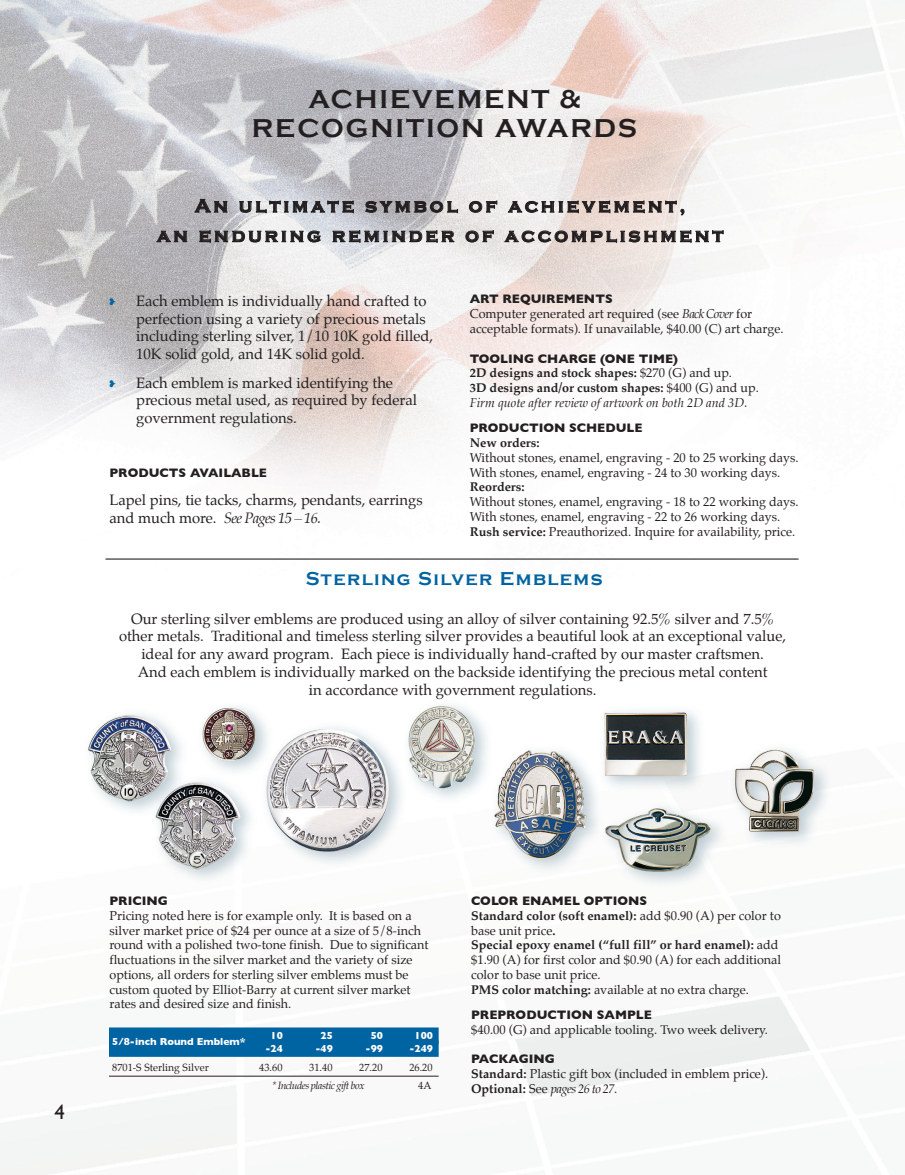
<style>
.page{position:relative;width:905px;height:1175px;background:#fff}
.page>*{position:absolute;margin:0;border:0;box-sizing:border-box;transform-origin:0 0}
.t1{font:700 26.55px/29.5px "Copperplate Gothic";letter-spacing:.07em;color:#231f20;text-align:center}
.t2{font:20.7px "Gill Sans";color:#231f20}
.t3{font:700 19.2px/29.5px "Copperplate Gothic";letter-spacing:.165em;color:#231f20;text-align:center}
.t4{font:700 19.2px "Copperplate Gothic";letter-spacing:.07em;color:#0063a2}
.t5{font:14.85px/17.7px "Palatino";color:#231f20}
.t6{font:12.6px/14.7px "Palatino";color:#231f20}
.t7{font:700 12.6px/14.7px "Palatino";color:#231f20}
.t8{font:700 12.6px "Gill Sans";color:#231f20}
.t9{font:700 10.35px "Gill Sans";color:#fff}
.t10{font:10.35px "Palatino";color:#231f20}
.t11{font:italic 10.35px "Palatino";letter-spacing:-.05em;color:#231f20}
.s1{color:#0063a2}
.s2{font-style:italic}
.s3{font-weight:400}
.s4{font-weight:400;font-style:italic}
.s5{font-weight:700}
</style>
<div class="page">
<img style="left:0;top:0;width:904px;height:1174px">
<hr style="left:105px;top:558px;width:693px;height:1px;background:#231f20">
<div style="left:109px;top:1027px;width:329px;height:16px;background:#0063a2"></div>
<div style="left:109px;top:1040px;width:329px;height:16px;background:#0063a2"></div>
<hr style="left:109px;top:1075px;width:329px;height:1px;background:#231f20">
<h1 class="t1" style="left:252px;top:85px;width:387px">ACHIEVEMENT &amp;<br>RECOGNITION AWARDS</h1>
<h3 class="t3" style="left:157px;top:191px;width:568px">An ultimate symbol of achievement,<br>an enduring reminder of accomplishment</h3>
<p class="t5" style="left:136px;top:292px;width:298px;text-indent:-27px"><span class="s1">•</span> Each emblem is individually hand crafted to perfection using a variety of precious metals including sterling silver, 1/10 10K gold filled, 10K solid gold, and 14K solid gold.</p>
<p class="t5" style="left:136px;top:373px;width:282px;text-indent:-27px"><span class="s1">•</span> Each emblem is marked identifying the precious metal used, as required by federal government regulations.</p>
<p class="t8" style="left:109px;top:465px;width:159px">PRODUCTS AVAILABLE</p>
<p class="t5" style="left:109px;top:491px;width:314px">Lapel pins, tie tacks, charms, pendants, earrings and much more. <span class="s2">See Pages 15 – 16.</span></p>
<p class="t8" style="left:470px;top:292px;width:144px">ART REQUIREMENTS</p>
<p class="t6" style="left:470px;top:306px;width:315px">Computer generated art required (see <span class="s2">Back Cover</span> for acceptable formats). If unavailable, $40.00 (C) art charge.</p>
<p class="t8" style="left:470px;top:351px;width:210px">TOOLING CHARGE (ONE TIME)</p>
<p class="t7" style="left:470px;top:365px;width:290px">2D designs and stock shapes: <span class="s3">$270 (G) and up.<br></span>3D designs and/or custom shapes: <span class="s3">$400 (G) and up.<br></span><span class="s4">Firm quote after review of artwork on both 2D and 3D.</span></p>
<p class="t8" style="left:470px;top:420px;width:174px">PRODUCTION SCHEDULE</p>
<p class="t7" style="left:470px;top:435px;width:71px">New orders:</p>
<p class="t6" style="left:470px;top:450px;width:330px">Without stones, enamel, engraving - 20 to 25 working days.<br>With stones, enamel, engraving - 24 to 30 working days.</p>
<p class="t7" style="left:470px;top:479px;width:56px">Reorders:</p>
<p class="t6" style="left:470px;top:494px;width:330px">Without stones, enamel, engraving - 18 to 22 working days.<br>With stones, enamel, engraving - 22 to 26 working days.<br><span class="s5">Rush service:</span> Preauthorized. Inquire for availability, price.</p>
<h3 class="t4" style="left:306px;top:567px;width:298px">Sterling Silver Emblems</h3>
<p class="t5" style="left:119px;top:609px;width:668px;text-align:center">Our sterling silver emblems are produced using an alloy of silver containing 92.5% silver and 7.5% other metals. Traditional and timeless sterling silver provides a beautiful look at an exceptional value, ideal for any award program. Each piece is individually hand-crafted by our master craftsmen.<br>And each emblem is individually marked on the backside identifying the precious metal content<br>in accordance with government regulations.</p>
<h2 class="t2" style="left:54px;top:1099px;width:12px">4</h2>
<p class="t8" style="left:109px;top:893px;width:60px">PRICING</p>
<p class="t6" style="left:109px;top:908px;width:320px">Pricing noted here is for example only. It is based on a silver market price of $24 per ounce at a size of 5/8-inch round with a polished two-tone finish. Due to significant fluctuations in the silver market and the variety of size options, all orders for sterling silver emblems must be custom quoted by Elliot-Barry at current silver market rates and desired size and finish.</p>
<p class="t9" style="left:112px;top:1035px;width:135px">5/8-inch Round Emblem*</p>
<p class="t9" style="left:270px;top:1029px;width:14px">10</p>
<p class="t9" style="left:320px;top:1029px;width:14px">25</p>
<p class="t9" style="left:370px;top:1029px;width:14px">50</p>
<p class="t9" style="left:414px;top:1029px;width:20px">100</p>
<p class="t9" style="left:265px;top:1042px;width:19px">-24</p>
<p class="t9" style="left:315px;top:1042px;width:19px">-49</p>
<p class="t9" style="left:365px;top:1042px;width:19px">-99</p>
<p class="t9" style="left:409px;top:1042px;width:25px">-249</p>
<p class="t10" style="left:112px;top:1058px;width:98px">8701-S Sterling Silver</p>
<p class="t10" style="left:259px;top:1058px;width:25px">43.60</p>
<p class="t10" style="left:309px;top:1058px;width:25px">31.40</p>
<p class="t10" style="left:359px;top:1058px;width:25px">27.20</p>
<p class="t10" style="left:409px;top:1058px;width:25px">26.20</p>
<p class="t11" style="left:272px;top:1077px;width:94px">* Includes plastic gift box</p>
<p class="t10" style="left:418px;top:1076px;width:15px">4A</p>
<p class="t8" style="left:471px;top:893px;width:177px">COLOR ENAMEL OPTIONS</p>
<p class="t6" style="left:471px;top:908px;width:311px"><span class="s5">Standard color (soft enamel):</span> add $0.90 (A) per color to base unit price<span class="s5">.<br>Special epoxy enamel (“full fill” or hard enamel):</span> add $1.90 (A) for first color and $0.90 (A) for each additional color to base unit price.<br><span class="s5">PMS color matching:</span> available at no extra charge.</p>
<p class="t8" style="left:471px;top:1007px;width:182px">PREPRODUCTION SAMPLE</p>
<p class="t6" style="left:471px;top:1022px;width:298px">$40.00 (G) and applicable tooling. Two week delivery.</p>
<p class="t8" style="left:471px;top:1051px;width:85px">PACKAGING</p>
<p class="t6" style="left:471px;top:1066px;width:298px"><span class="s5">Standard:</span> Plastic gift box (included in emblem price).<br><span class="s5">Optional:</span> See <span class="s2">pages 26 to 27</span>.</p>
</div>
